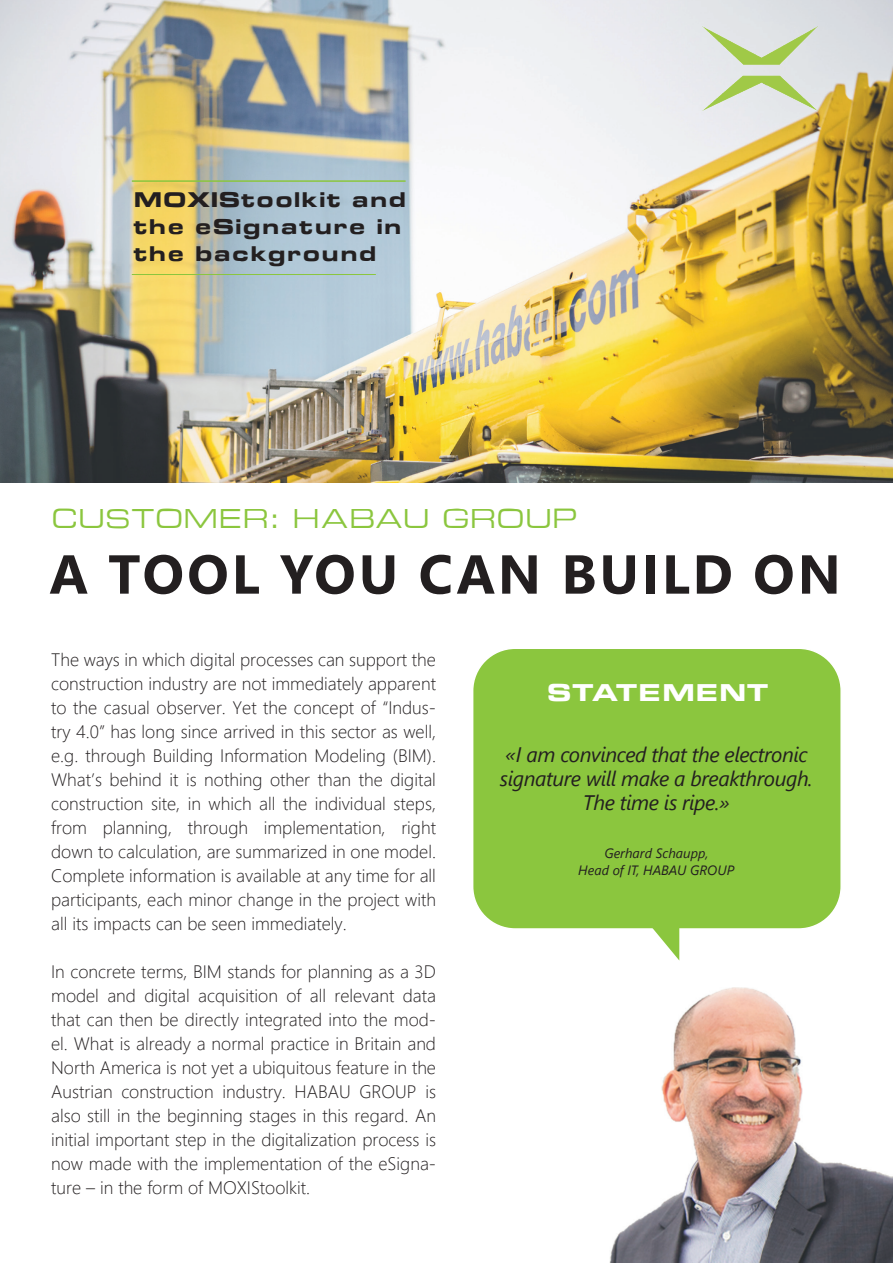
<style>
.page{position:relative;width:893px;height:1263px;background:#fff}
.page>*{position:absolute;margin:0;border:0;box-sizing:border-box;transform-origin:0 0}
.t1{font:700 54.75px "Segoe UI";letter-spacing:.05em;color:#231f20}
.t2{font:27px "Eurasia Ex";letter-spacing:.035em;color:#8bc63e}
.t3{font:700 24px "Eurasia Ex";color:#fff}
.t4{font:italic 21px/24px "Segoe UI";letter-spacing:-.02em;color:#231f20;text-align:center}
.t5{font:700 21px/27px "Eurasia Ex";letter-spacing:.01em;color:#231f20}
.t6{font:300 18px/24px "Segoe UI";color:#231f20;text-align:justify}
.t7{font:italic 13.5px/16.5px "Segoe UI";color:#231f20;text-align:center}
</style>
<div class="page">
<img style="left:0;top:0;width:893px;height:483px">
<hr style="left:132px;top:180px;width:274px;height:2px;background:#8bc63e">
<hr style="left:132px;top:274px;width:244px;height:1px;background:#8bc63e">
<div style="left:473px;top:648px;width:368px;height:281px;background:#8bc63e;border-radius:43px"></div>
<div style="left:472px;top:647px;width:370px;height:283px;border:2px solid #fff;border-radius:43px"></div>
<img style="left:702px;top:26px;width:115px;height:84px">
<svg style="left:649px;top:927px;width:30px;height:33px"></svg>
<img style="left:609px;top:988px;width:284px;height:275px">
<p class="t5" style="left:132px;top:187px;width:275px">MOXIStoolkit and the eSignature in the background</p>
<h2 class="t2" style="left:51px;top:502px;width:526px">CUSTOMER: HABAU GROUP</h2>
<h1 class="t1" style="left:49px;top:523px;width:793px">A TOOL YOU CAN BUILD ON</h1>
<p class="t6" style="left:51px;top:646px;width:386px">The ways in which digital processes can support the construction industry are not immediately apparent to the casual observer. Yet the concept of “Indus&shy;try 4.0” has long since arrived in this sector as well, e.g. through Building Information Modeling (BIM).<br>What’s behind it is nothing other than the digital construction site, in which all the individual steps, from planning, through implementation, right down to calculation, are summarized in one model.<br>Complete information is available at any time for all participants, each minor change in the project with all its impacts can be seen immediately.</p>
<p class="t6" style="left:51px;top:958px;width:386px">In concrete terms, BIM stands for planning as a 3D model and digital acquisition of all relevant data that can then be directly integrated into the mod&shy;el. What is already a normal practice in Britain and North America is not yet a ubiquitous feature in the Austrian construction industry. HABAU GROUP is also still in the beginning stages in this regard. An initial important step in the digitalization process is now made with the implementation of the eSigna&shy;ture – in the form of MOXIStoolkit.</p>
<h3 class="t3" style="left:545px;top:678px;width:224px">STATEMENT</h3>
<p class="t4" style="left:500px;top:739px;width:314px">«I am convinced that the electronic signature will make a breakthrough.<br>The time is ripe.»</p>
<p class="t7" style="left:578px;top:843px;width:158px">Gerhard Schaupp,<br>Head of IT, HABAU GROUP</p>
</div>
